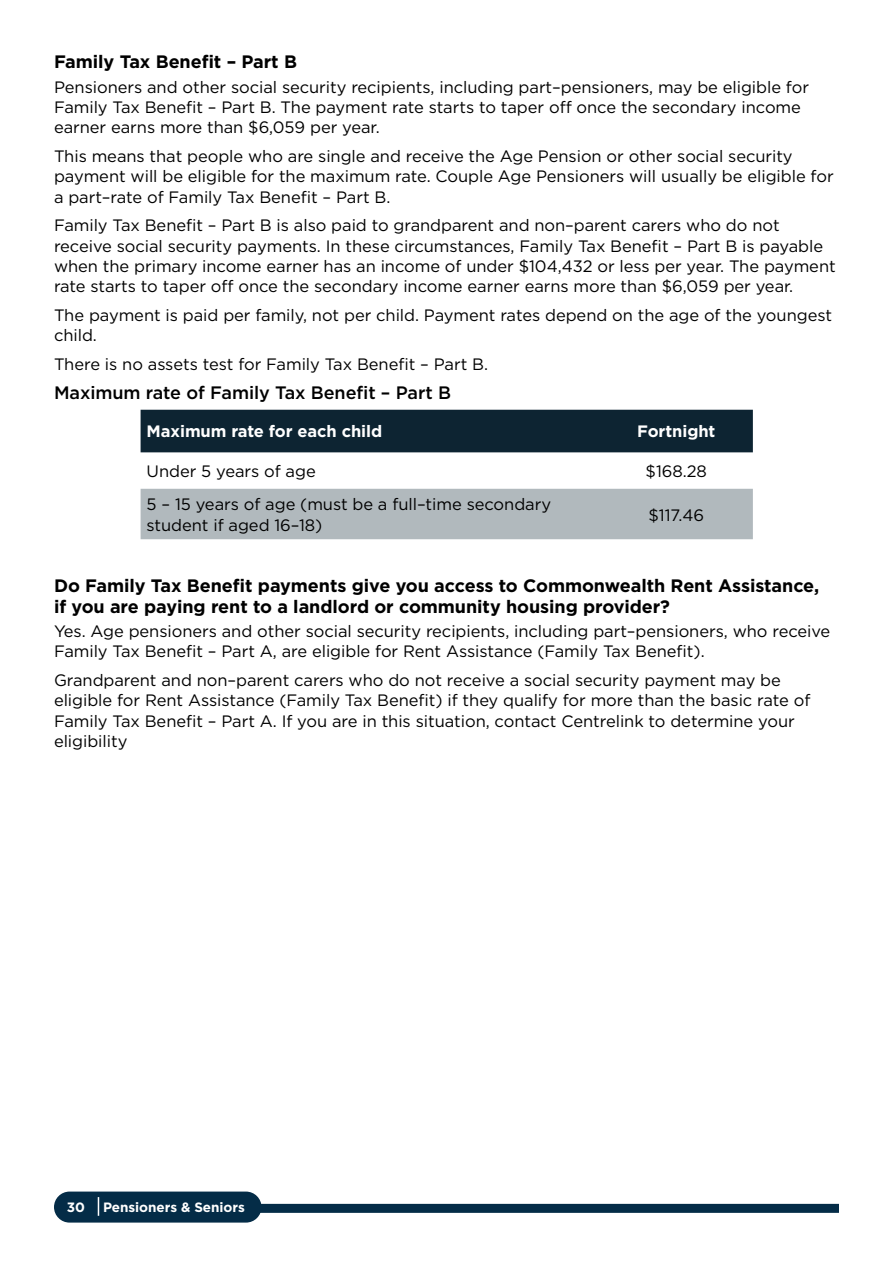
<style>
.page{position:relative;width:893px;height:1263px;background:#fff}
.page>*{position:absolute;margin:0;border:0;box-sizing:border-box;transform-origin:0 0}
.t1{font:700 18px/21px "Gotham";letter-spacing:-.005em;color:#000}
.t2{font:500 18px "Gotham";letter-spacing:-.005em;color:#000}
.t3{font:16.5px/20.2px "Gotham";letter-spacing:-.005em;color:#000}
.t4{font:700 16.5px "Gotham";letter-spacing:-.005em;color:#fff}
.t5{font:700 13.5px "Gotham";letter-spacing:-.005em;color:#fff}
</style>
<div class="page">
<div style="left:141px;top:410px;width:612px;height:42px;background:#0d2432"></div>
<div style="left:141px;top:489px;width:612px;height:50px;background:#b1b9bd"></div>
<div style="left:54px;top:1191px;width:207px;height:31px;background:#042c47;border-radius:16px"></div>
<div style="left:250px;top:1204px;width:589px;height:9px;background:#042c47"></div>
<svg style="left:98px;top:1197px;width:1px;height:19px"></svg>
<p class="t1" style="left:54px;top:51px;width:244px">Family Tax Benefit – Part B</p>
<p class="t3" style="left:54px;top:77px;width:757px">Pensioners and other social security recipients, including part–pensioners, may be eligible for<br>Family Tax Benefit – Part B. The payment rate starts to taper off once the secondary income earner earns more than $6,059 per year.</p>
<p class="t3" style="left:54px;top:146px;width:781px">This means that people who are single and receive the Age Pension or other social security payment will be eligible for the maximum rate. Couple Age Pensioners will usually be eligible for a part–rate of Family Tax Benefit – Part B.</p>
<p class="t3" style="left:54px;top:215px;width:783px">Family Tax Benefit – Part B is also paid to grandparent and non–parent carers who do not receive social security payments. In these circumstances, Family Tax Benefit – Part B is payable when the primary income earner has an income of under $104,432 or less per year. The payment rate starts to taper off once the secondary income earner earns more than $6,059 per year.</p>
<p class="t3" style="left:54px;top:305px;width:779px">The payment is paid per family, not per child. Payment rates depend on the age of the youngest child.</p>
<p class="t3" style="left:54px;top:354px;width:435px">There is no assets test for Family Tax Benefit – Part B.</p>
<p class="t2" style="left:54px;top:381px;width:398px">Maximum rate of Family Tax Benefit – Part B</p>
<p class="t4" style="left:147px;top:420px;width:237px">Maximum rate for each child</p>
<p class="t4" style="left:637px;top:420px;width:80px">Fortnight</p>
<p class="t3" style="left:147px;top:461px;width:171px">Under 5 years of age</p>
<p class="t3" style="left:646px;top:461px;width:63px">$168.28</p>
<p class="t3" style="left:147px;top:494px;width:406px">5 – 15 years of age (must be a full–time secondary student if aged 16–18)</p>
<p class="t3" style="left:648px;top:504px;width:57px">$117.46</p>
<p class="t1" style="left:54px;top:574px;width:767px">Do Family Tax Benefit payments give you access to Commonwealth Rent Assistance, if you are paying rent to a landlord or community housing provider?</p>
<p class="t3" style="left:54px;top:621px;width:778px">Yes. Age pensioners and other social security recipients, including part–pensioners, who receive<br>Family Tax Benefit – Part A, are eligible for Rent Assistance (Family Tax Benefit).</p>
<p class="t3" style="left:54px;top:670px;width:758px">Grandparent and non–parent carers who do not receive a social security payment may be eligible for Rent Assistance (Family Tax Benefit) if they qualify for more than the basic rate of Family Tax Benefit – Part A. If you are in this situation, contact Centrelink to determine your eligibility</p>
<p class="t5" style="left:67px;top:1198px;width:20px">30</p>
<p class="t5" style="left:103px;top:1198px;width:143px">Pensioners &amp; Seniors</p>
</div>
